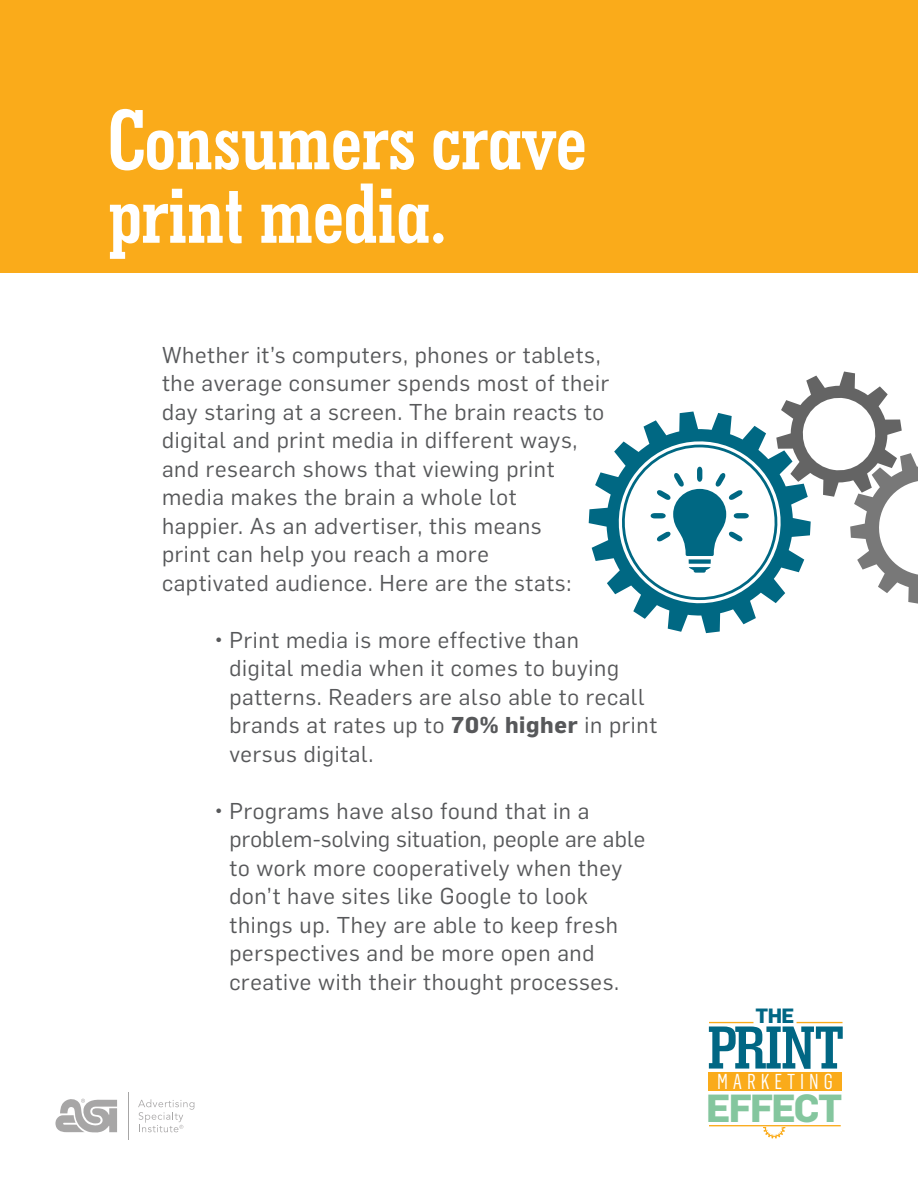
<style>
.page{position:relative;width:918px;height:1188px;background:#fff}
.page>*{position:absolute;margin:0;border:0;box-sizing:border-box;transform-origin:0 0}
.t1{font:700 condensed 87px/73.5px "Geometric Slab 703 BT";letter-spacing:-.01em;color:#fff}
.t2{font:700 condensed 61.8px "Geometric Slab 703 BT";letter-spacing:-.02em;color:#016784}
.t3{font:700 38.4px "Flama";letter-spacing:-.05em;color:#84c69e}
.t4{font:22.5px/28.5px "Flama";letter-spacing:.03em;color:#57585a}
.t5{font:21.15px "Flama Condensed";letter-spacing:.23em;color:#fff}
.t6{font:700 20.25px "Flama";color:#016784}
.s1{font-weight:700}
</style>
<div class="page">
<div style="left:0;top:0;width:918px;height:272px;background:#faab1a"></div>
<svg style="left:55px;top:1098px;width:62px;height:35px"></svg>
<svg style="left:138px;top:1099px;width:56px;height:33px"></svg>
<hr style="left:128px;top:1092px;width:1px;height:48px;background:#231f20">
<div style="left:709px;top:1072px;width:133px;height:19px;background:#faab1a"></div>
<hr style="left:709px;top:1022px;width:44px;height:1px;background:#faab1a">
<hr style="left:709px;top:1125px;width:132px;height:1px;background:#faab1a">
<hr style="left:797px;top:1022px;width:46px;height:1px;background:#faab1a">
<svg style="left:763px;top:1127px;width:22px;height:12px"></svg>
<svg style="left:589px;top:412px;width:187px;height:221px"></svg>
<svg style="left:776px;top:372px;width:142px;height:232px"></svg>
<svg style="left:689px;top:567px;width:22px;height:6px"></svg>
<div style="left:689px;top:559px;width:22px;height:5px;background:#006883"></div>
<svg style="left:651px;top:467px;width:98px;height:89px"></svg>
<p class="t1" style="left:108px;top:101px;width:480px">Consumers crave print media.</p>
<p class="t4" style="left:162px;top:339px;width:449px">Whether it’s computers, phones or tablets, the average consumer spends most of their day staring at a screen. The brain reacts to digital and print media in different ways, and research shows that viewing print media makes the brain a whole lot<br>happier. As an advertiser, this means<br>print can help you reach a more<br>captivated audience. Here are the stats:</p>
<p class="t4" style="left:230px;top:624px;width:429px;text-indent:-15px">• Print media is more effective than<br>digital media when it comes to buying patterns. Readers are also able to recall brands at rates up to <span class="s1">70% higher</span> in print versus digital.</p>
<p class="t4" style="left:230px;top:795px;width:417px;text-indent:-15px">• Programs have also found that in a problem-solving situation, people are able to work more cooperatively when they don’t have sites like Google to look things up. They are able to keep fresh perspectives and be more open and creative with their thought processes.</p>
<p class="t6" style="left:756px;top:1002px;width:40px">THE</p>
<p class="t2" style="left:707px;top:1009px;width:138px">PRINT</p>
<p class="t5" style="left:717px;top:1068px;width:117px">MARKETING</p>
<p class="t3" style="left:706px;top:1080px;width:138px">EFFECT</p>
</div>
